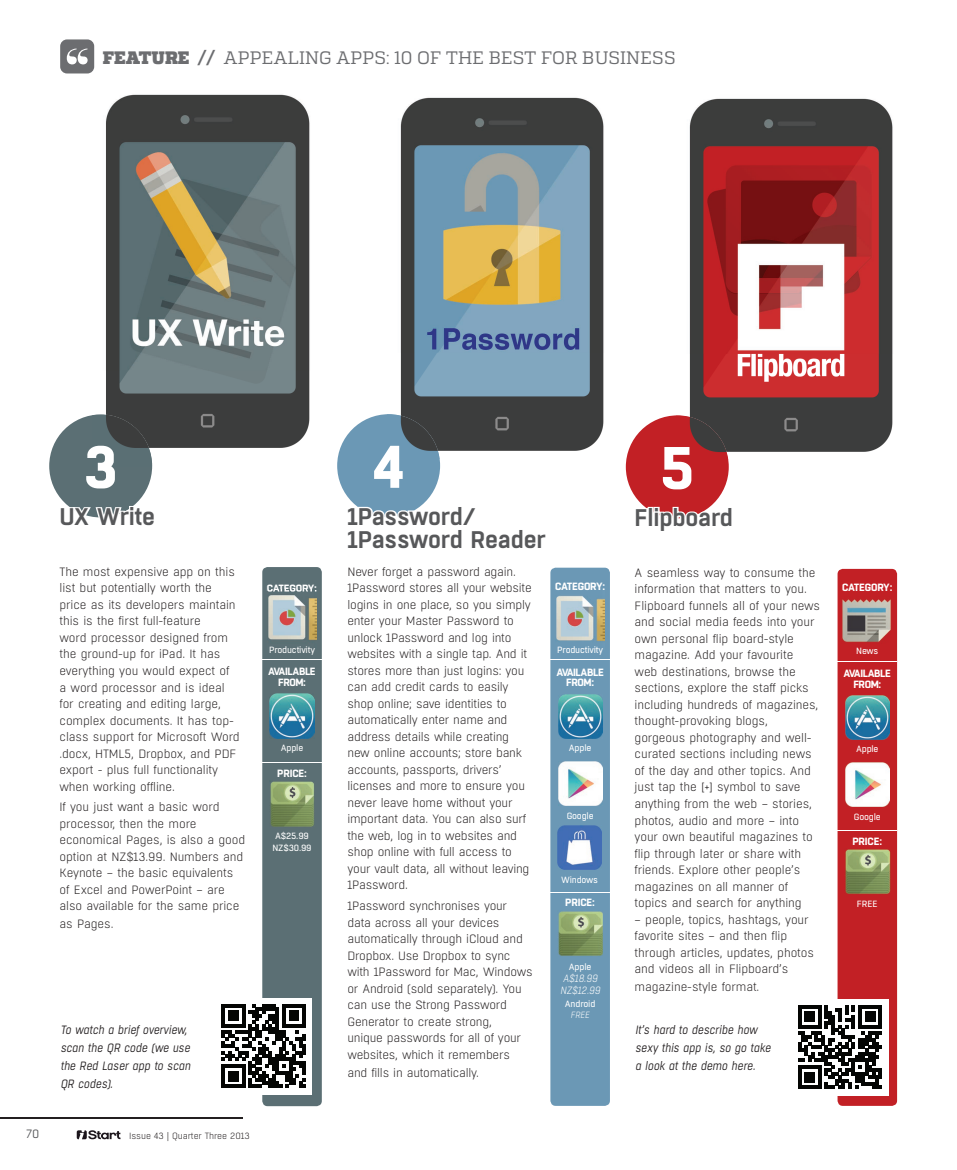
<style>
.page{position:relative;width:957px;height:1170px;background:#fff}
.page>*{position:absolute;margin:0;border:0;box-sizing:border-box;transform-origin:0 0}
.t1{font:700 60px "Boxed";color:#fff}
.t2{font:600 24px/22.5px "Boxed";letter-spacing:-.01em;color:#57585a}
.t3{font:18px "Quadon";color:#6c6d70}
.t4{font:300 12px/16.5px "Boxed";letter-spacing:-.01em;color:#231f20}
.t5{font:italic 12px/18px "Boxed";letter-spacing:-.01em;color:#231f20}
.t6{font:12px "Boxed";color:#57585a}
.t7{font:700 10.5px/10.5px "Boxed";letter-spacing:-.04em;color:#fff;text-align:center}
.t8{font:700 10.5px "Boxed";letter-spacing:-.02em;color:#fff}
.t9{font:italic 300 10.5px/12px "Boxed";letter-spacing:-.01em;color:#fff}
.t10{font:9px/12px "Boxed";letter-spacing:-.02em;color:#fff}
.t11{font:300 9px "Boxed";letter-spacing:-.01em;color:#231f20}
.t12{font:italic 300 9px "Boxed";color:#fff}
.s1{font-weight:900}
</style>
<div class="page">
<hr style="left:0;top:1116px;width:242px;height:2px;background:#231f20">
<svg style="left:77px;top:1130px;width:43px;height:9px"></svg>
<div style="left:837px;top:569px;width:60px;height:536px;background:#c22025;border-radius:5px"></div>
<svg style="left:60px;top:39px;width:34px;height:34px"></svg>
<div style="left:792px;top:999px;width:96px;height:96px;background:#fff"></div>
<svg style="left:798px;top:1005px;width:84px;height:83px"></svg>
<div style="left:337px;top:414px;width:103px;height:103px;background:#6b98b5;border-radius:50%"></div>
<svg style="left:354px;top:504px;width:69px;height:13px"></svg>
<div style="left:550px;top:567px;width:60px;height:538px;background:#6b98b5;border-radius:5px"></div>
<img style="left:558px;top:694px;width:44px;height:44px">
<img style="left:558px;top:761px;width:44px;height:44px">
<img style="left:556px;top:595px;width:48px;height:47px">
<img style="left:558px;top:911px;width:45px;height:45px">
<hr style="left:550px;top:659px;width:60px;height:1px;background:#fff">
<hr style="left:550px;top:891px;width:60px;height:1px;background:#fff">
<img style="left:557px;top:825px;width:44px;height:44px">
<img style="left:400px;top:97px;width:204px;height:354px">
<img style="left:387px;top:414px;width:53px;height:45px">
<img style="left:387px;top:446px;width:16px;height:13px">
<div style="left:626px;top:415px;width:103px;height:103px;background:#c22025;border-radius:50%"></div>
<svg style="left:642px;top:505px;width:70px;height:14px"></svg>
<img style="left:845px;top:695px;width:44px;height:44px">
<img style="left:845px;top:762px;width:44px;height:44px">
<img style="left:842px;top:599px;width:49px;height:43px">
<img style="left:845px;top:849px;width:45px;height:45px">
<hr style="left:837px;top:660px;width:60px;height:1px;background:#fff">
<hr style="left:837px;top:830px;width:60px;height:1px;background:#fff">
<img style="left:689px;top:98px;width:204px;height:362px">
<img style="left:675px;top:415px;width:53px;height:45px">
<img style="left:675px;top:447px;width:16px;height:13px">
<div style="left:262px;top:567px;width:60px;height:539px;background:#5b6f74;border-radius:5px"></div>
<div style="left:49px;top:414px;width:103px;height:103px;background:#5b6f74;border-radius:50%"></div>
<svg style="left:65px;top:503px;width:72px;height:15px"></svg>
<div style="left:216px;top:998px;width:96px;height:96px;background:#fff"></div>
<svg style="left:222px;top:1004px;width:84px;height:83px"></svg>
<img style="left:106px;top:94px;width:204px;height:372px">
<img style="left:92px;top:414px;width:60px;height:52px">
<img style="left:92px;top:445px;width:23px;height:21px">
<img style="left:270px;top:693px;width:44px;height:45px">
<img style="left:268px;top:591px;width:48px;height:49px">
<img style="left:268px;top:589px;width:48px;height:2px">
<img style="left:270px;top:781px;width:44px;height:46px">
<hr style="left:262px;top:658px;width:60px;height:1px;background:#fff">
<hr style="left:262px;top:762px;width:60px;height:1px;background:#fff">
<h3 class="t3" style="left:103px;top:47px;width:574px"><span class="s1">FEATURE //</span> APPEALING APPS: 10 OF THE BEST FOR BUSINESS</h3>
<h1 class="t1" style="left:83px;top:427px;width:36px">3</h1>
<h2 class="t2" style="left:60px;top:506px;width:97px">UX Write</h2>
<p class="t4" style="left:60px;top:563px;width:182px">The most expensive app on this list but potentially worth the price as its developers maintain this is the first full-feature<br>word processor designed from the ground-up for iPad. It has everything you would expect of<br>a word processor and is ideal for creating and editing large, complex documents. It has top&shy;class support for Microsoft Word .docx, HTML5, Dropbox, and PDF export - plus full functionality when working offline.</p>
<p class="t4" style="left:60px;top:799px;width:187px">If you just want a basic word processor, then the more economical Pages, is also a good option at NZ$13.99. Numbers and<br>Keynote – the basic equivalents of Excel and PowerPoint – are also available for the same price</p>
<p class="t4" style="left:60px;top:916px;width:55px">as Pages.</p>
<p class="t8" style="left:267px;top:580px;width:52px">CATEGORY:</p>
<p class="t10" style="left:269px;top:643px;width:47px">Productivity</p>
<p class="t7" style="left:268px;top:666px;width:49px">AVAILABLE<br>FROM:</p>
<p class="t10" style="left:281px;top:741px;width:24px">Apple</p>
<p class="t7" style="left:277px;top:768px;width:31px">PRICE:</p>
<p class="t10" style="left:272px;top:829px;width:41px">A$25.99<br>NZ$30.99</p>
<p class="t5" style="left:60px;top:1020px;width:131px">To watch a brief overview, scan the QR code (we use the Red Laser app to scan<br>QR codes).</p>
<p class="t6" style="left:26px;top:1125px;width:15px">70</p>
<p class="t11" style="left:129px;top:1130px;width:122px">Issue 43 | Quarter Three 2013</p>
<h1 class="t1" style="left:372px;top:426px;width:33px">4</h1>
<h2 class="t2" style="left:347px;top:506px;width:200px">1Password/<br>1Password Reader</h2>
<p class="t4" style="left:347px;top:563px;width:186px">Never forget a password again.<br>1Password stores all your website logins in one place, so you simply enter your Master Password to unlock 1Password and log into websites with a single tap. And it stores more than just logins: you can add credit cards to easily shop online; save identities to automatically enter name and address details while creating new online accounts; store bank accounts, passports, drivers’ licenses and more to ensure you never leave home without your important data. You can also surf the web, log in to websites and shop online with full access to your vault data, all without leaving<br>1Password.</p>
<p class="t4" style="left:347px;top:897px;width:187px">1Password synchronises your data across all your devices automatically through iCloud and<br>Dropbox. Use Dropbox to sync with 1Password for Mac, Windows or Android (sold separately). You can use the Strong Password<br>Generator to create strong,<br>unique passwords for all of your websites, which it remembers</p>
<p class="t4" style="left:347px;top:1064px;width:133px">and fills in automatically.</p>
<p class="t8" style="left:555px;top:579px;width:52px">CATEGORY:</p>
<p class="t10" style="left:557px;top:644px;width:47px">Productivity</p>
<p class="t7" style="left:556px;top:667px;width:49px">AVAILABLE<br>FROM:</p>
<p class="t10" style="left:569px;top:742px;width:24px">Apple</p>
<p class="t10" style="left:567px;top:809px;width:28px">Google</p>
<p class="t10" style="left:561px;top:874px;width:38px">Windows</p>
<p class="t7" style="left:565px;top:897px;width:31px">PRICE:</p>
<p class="t10" style="left:569px;top:960px;width:24px">Apple</p>
<p class="t9" style="left:560px;top:972px;width:42px">A$18.99<br>NZ$12.99</p>
<p class="t10" style="left:565px;top:998px;width:32px">Android</p>
<p class="t12" style="left:570px;top:1008px;width:21px">FREE</p>
<h1 class="t1" style="left:660px;top:427px;width:36px">5</h1>
<h2 class="t2" style="left:634px;top:507px;width:100px">Flipboard</h2>
<p class="t4" style="left:634px;top:564px;width:187px">A seamless way to consume the information that matters to you.<br>Flipboard funnels all of your news and social media feeds into your own personal flip board-style magazine. Add your favourite<br>web destinations, browse the sections, explore the staff picks including hundreds of magazines, thought-provoking blogs, gorgeous photography and well&shy;curated sections including news of the day and other topics. And just tap the [+] symbol to save anything from the web – stories, photos, audio and more – into your own beautiful magazines to flip through later or share with friends. Explore other people’s magazines on all manner of topics and search for anything</p>
<p class="t4" style="left:634px;top:911px;width:181px">– people, topics, hashtags, your favorite sites – and then flip through articles, updates, photos and videos all in Flipboard’s</p>
<p class="t4" style="left:634px;top:978px;width:126px">magazine-style format.</p>
<p class="t5" style="left:635px;top:1020px;width:137px">It’s hard to describe how sexy this app is, so go take a look at the demo here.</p>
<p class="t8" style="left:842px;top:580px;width:52px">CATEGORY:</p>
<p class="t10" style="left:856px;top:645px;width:24px">News</p>
<p class="t7" style="left:843px;top:668px;width:49px">AVAILABLE<br>FROM:</p>
<p class="t10" style="left:856px;top:743px;width:24px">Apple</p>
<p class="t10" style="left:854px;top:810px;width:28px">Google</p>
<p class="t7" style="left:852px;top:836px;width:31px">PRICE:</p>
<p class="t10" style="left:857px;top:897px;width:22px">FREE</p>
</div>
